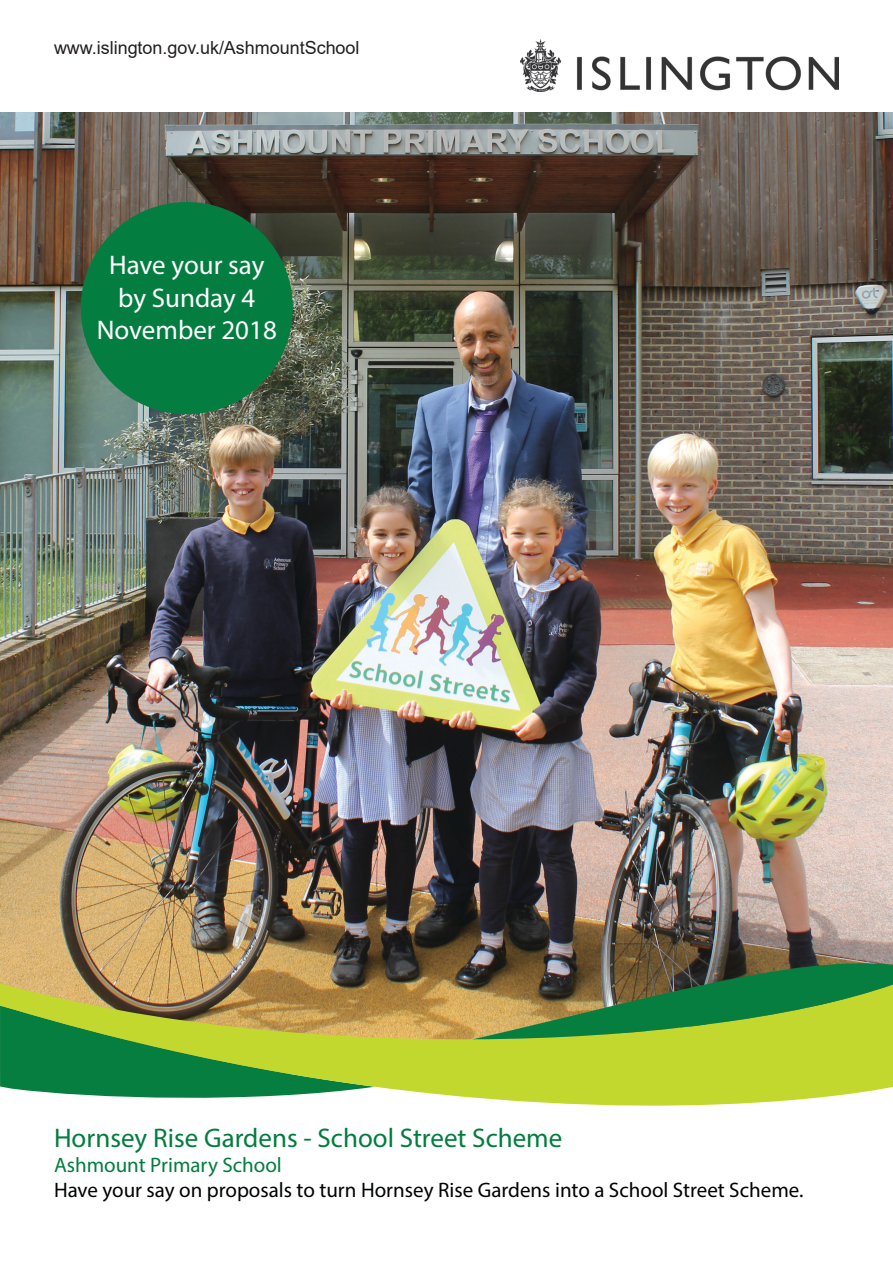
<style>
.page{position:relative;width:893px;height:1263px;background:#fff}
.page>*{position:absolute;margin:0;border:0;box-sizing:border-box;transform-origin:0 0}
.t1{font:27px "Myriad Pro";color:#027d3f}
.t2{font:27px/32.4px "Myriad Pro";color:#fff;text-align:center}
.t3{font:21px/25.2px "Myriad Pro";color:#020304}
.t4{font:18px "Arial";color:#231f20}
.s1{color:#027d3f}
</style>
<div class="page">
<img style="left:0;top:113px;width:893px;height:870px">
<div style="left:85px;top:206px;width:204px;height:204px;background:#047e40;border-radius:50%"></div>
<div style="left:81px;top:202px;width:212px;height:212px;border:8px solid #047e40;border-radius:50%"></div>
<svg style="left:0;top:983px;width:893px;height:123px;background:#a1bb4b"></svg>
<img style="left:472px;top:954px;width:421px;height:85px">
<img style="left:520px;top:39px;width:319px;height:53px">
<p class="t4" style="left:54px;top:35px;width:307px">www.islington.gov.uk/AshmountSchool</p>
<p class="t2" style="left:109px;top:249px;width:157px">Have your say by Sunday 4</p>
<p class="t2" style="left:97px;top:313px;width:182px">November 2018</p>
<p class="t1" style="left:54px;top:1121px;width:510px">Hornsey Rise Gardens - School Street Scheme</p>
<p class="t3" style="left:54px;top:1152px;width:751px"><span class="s1">Ashmount Primary School<br></span>Have your say on proposals to turn Hornsey Rise Gardens into a School Street Scheme.</p>
</div>
